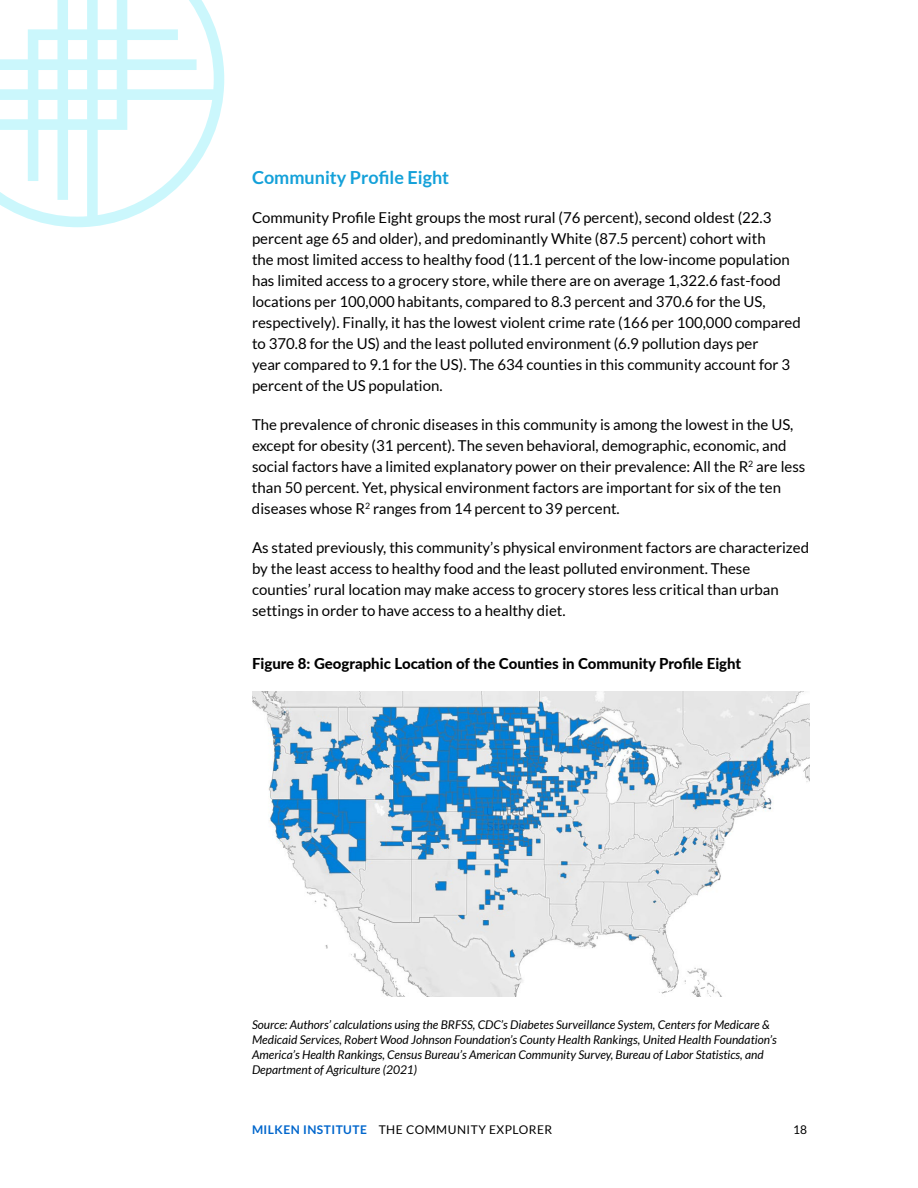
<style>
.page{position:relative;width:918px;height:1188px;background:#fff}
.page>*{position:absolute;margin:0;border:0;box-sizing:border-box;transform-origin:0 0}
.t1{font:700 18px "Lato";color:#14a1d9}
.t2{font:15px/21px "Lato";color:#000}
.t3{font:800 15px "Lato";letter-spacing:-.005em;color:#000}
.t4{font:italic 12px/15px "Lato";color:#000}
.t5{font:12px "Lato";letter-spacing:.04em;color:#000}
.s1{font-weight:700;color:#06c}
</style>
<div class="page">
<svg style="left:0;top:0;width:224px;height:227px"></svg>
<img style="left:252px;top:691px;width:558px;height:305px">
<p class="t1" style="left:252px;top:167px;width:199px">Community Profile Eight</p>
<p class="t2" style="left:252px;top:207px;width:550px">Community Profile Eight groups the most rural (76 percent), second oldest (22.3 percent age 65 and older), and predominantly White (87.5 percent) cohort with<br>the most limited access to healthy food (11.1 percent of the low-income population has limited access to a grocery store, while there are on average 1,322.6 fast-food locations per 100,000 habitants, compared to 8.3 percent and 370.6 for the US, respectively). Finally, it has the lowest violent crime rate (166 per 100,000 compared to 370.8 for the US) and the least polluted environment (6.9 pollution days per<br>year compared to 9.1 for the US). The 634 counties in this community account for 3 percent of the US population.</p>
<p class="t2" style="left:252px;top:414px;width:555px">The prevalence of chronic diseases in this community is among the lowest in the US, except for obesity (31 percent). The seven behavioral, demographic, economic, and social factors have a limited explanatory power on their prevalence: All the R<sup>2</sup> are less than 50 percent. Yet, physical environment factors are important for six of the ten diseases whose R<sup>2</sup> ranges from 14 percent to 39 percent.</p>
<p class="t2" style="left:252px;top:537px;width:559px">As stated previously, this community’s physical environment factors are characterized by the least access to healthy food and the least polluted environment. These counties’ rural location may make access to grocery stores less critical than urban settings in order to have access to a healthy diet.</p>
<p class="t3" style="left:252px;top:653px;width:491px">Figure 8: Geographic Location of the Counties in Community Profile Eight</p>
<p class="t4" style="left:252px;top:1017px;width:526px">Source: Authors’ calculations using the BRFSS, CDC’s Diabetes Surveillance System, Centers for Medicare &amp; Medicaid Services, Robert Wood Johnson Foundation’s County Health Rankings, United Health Foundation’s America’s Health Rankings, Census Bureau’s American Community Survey, Bureau of Labor Statistics, and Department of Agriculture (2021)</p>
<p class="t5" style="left:252px;top:1123px;width:302px"><span class="s1">MILKEN INSTITUTE</span> THE COMMUNITY EXPLORER</p>
<p class="t5" style="left:793px;top:1123px;width:15px">18</p>
</div>
